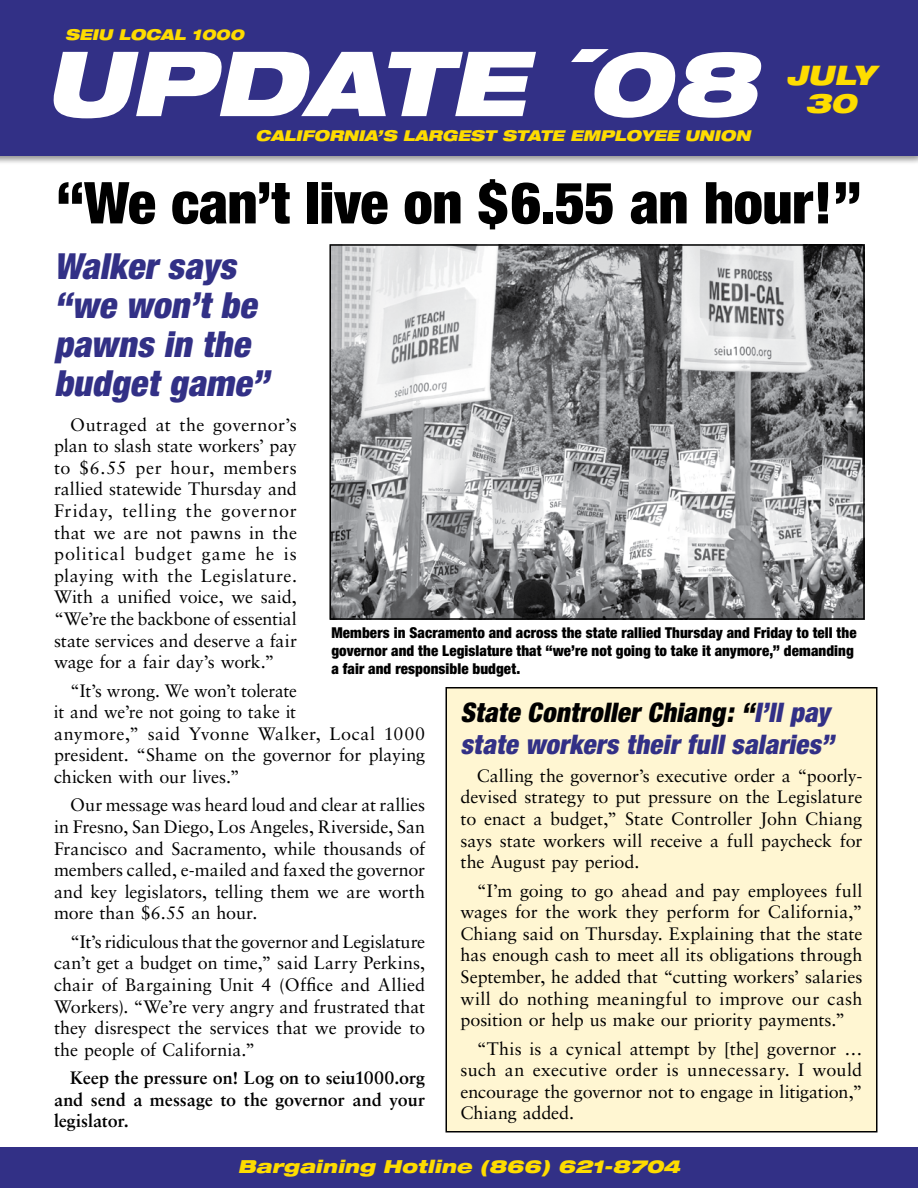
<style>
.page{position:relative;width:918px;height:1188px;background:#fff}
.page>*{position:absolute;margin:0;border:0;box-sizing:border-box;transform-origin:0 0}
.t1{font:900 condensed 57.75px "Helvetica Neue";letter-spacing:-.01em;color:#000}
.t2{font:italic 900 condensed 36px/39px "Helvetica Neue";color:#323086}
.t3{font:italic 900 condensed 27px/31.5px "Helvetica Neue";color:#323086}
.t4{font:italic 900 expanded 27px/27.8px "Helvetica Neue";color:#fedc00;text-align:center}
.t5{font:18px/21.6px "Sabon";letter-spacing:-.005em;color:#000;text-align:justify}
.t6{font:700 18px/21.6px "Sabon";letter-spacing:-.005em;color:#000;text-align:justify}
.t7{font:italic 900 expanded 18px "Helvetica Neue";letter-spacing:.01em;color:#fedc00}
.t8{font:900 condensed 15px/18px "Helvetica Neue";letter-spacing:.005em;color:#000}
.t9{font:italic 900 expanded 15px "Helvetica Neue";color:#fedc00}
.s1{color:#000}
</style>
<div class="page">
<div style="left:446px;top:688px;width:431px;height:444px;background:#fff6d2"></div>
<div style="left:446px;top:687px;width:432px;height:445px;border:2px solid #000"></div>
<img style="left:332px;top:247px;width:530px;height:370px">
<div style="left:329px;top:244px;width:536px;height:376px;border:2px solid #000"></div>
<div style="left:0;top:0;width:918px;height:165px;background:#000;opacity:.25"></div>
<div style="left:0;top:0;width:918px;height:155px;background:#323086"></div>
<svg style="left:53px;top:52px;width:483px;height:66px"></svg>
<svg style="left:571px;top:49px;width:191px;height:69px"></svg>
<div style="left:0;top:1148px;width:918px;height:40px;background:#323086"></div>
<p class="t9" style="left:66px;top:25px;width:183px">SEIU LOCAL 1000</p>
<p class="t9" style="left:256px;top:126px;width:497px">CALIFORNIA’S LARGEST STATE EMPLOYEE UNION</p>
<p class="t9" style="left:260px;top:126px;width:504px">CALIFORNIA’S LARGEST STATE EMPLOYEE UNION</p>
<h3 class="t4" style="left:786px;top:60px;width:90px">JULY<br>30</h3>
<h1 class="t1" style="left:56px;top:167px;width:807px">“We can’t live on $6.55 an hour!”</h1>
<h2 class="t2" style="left:54px;top:246px;width:224px">Walker says “we won’t be pawns in the budget game”</h2>
<p class="t5" style="left:54px;top:413px;width:245px;text-indent:16px">Outraged at the governor’s plan to slash state workers’ pay to $6.55 per hour, members rallied statewide Thursday and Friday, telling the governor that we are not pawns in the political budget game he is playing with the Legislature.<br>With a unified voice, we said, “We’re the backbone of essential state services and deserve a fair wage for a fair day’s work.”</p>
<p class="t5" style="left:54px;top:679px;width:373px;text-align:left;text-indent:16px">“It’s wrong. We won’t tolerate<br>it and we’re not going to take it<br>anymore,” said Yvonne Walker, Local 1000 president. “Shame on the governor for playing chicken with our lives.”</p>
<p class="t5" style="left:54px;top:794px;width:373px;text-indent:16px">Our message was heard loud and clear at rallies in Fresno, San Diego, Los Angeles, Riverside, San Francisco and Sacramento, while thousands of members called, e-mailed and faxed the governor and key legislators, telling them we are worth more than $6.55 an hour.</p>
<p class="t5" style="left:54px;top:930px;width:373px;text-indent:16px">“It’s ridiculous that the governor and Legislature can’t get a budget on time,” said Larry Perkins, chair of Bargaining Unit 4 (Office and Allied Workers). “We’re very angry and frustrated that they disrespect the services that we provide to the people of California.”</p>
<p class="t6" style="left:54px;top:1067px;width:373px;text-indent:16px">Keep the pressure on! Log on to seiu1000.org and send a message to the governor and your legislator.</p>
<p class="t8" style="left:331px;top:624px;width:527px">Members in Sacramento and across the state rallied Thursday and Friday to tell the governor and the Legislature that “we’re not going to take it anymore,” demanding a fair and responsible budget.</p>
<h3 class="t3" style="left:460px;top:696px;width:381px"><span class="s1">State Controller Chiang: “</span>I’ll pay state workers their full salaries”</h3>
<p class="t5" style="left:460px;top:765px;width:404px;text-indent:16px">Calling the governor’s executive order a “poorly&shy;devised strategy to put pressure on the Legislature to enact a budget,” State Controller John Chiang says state workers will receive a full paycheck for the August pay period.</p>
<p class="t5" style="left:460px;top:879px;width:403px;text-indent:16px">“I’m going to go ahead and pay employees full wages for the work they perform for California,” Chiang said on Thursday. Explaining that the state has enough cash to meet all its obligations through September, he added that “cutting workers’ salaries will do nothing meaningful to improve our cash position or help us make our priority payments.”</p>
<p class="t5" style="left:460px;top:1037px;width:403px;text-indent:16px">“This is a cynical attempt by [the] governor … such an executive order is unnecessary. I would encourage the governor not to engage in litigation,” Chiang added.</p>
<p class="t7" style="left:238px;top:1155px;width:444px">Bargaining Hotline (866) 621-8704</p>
</div>
